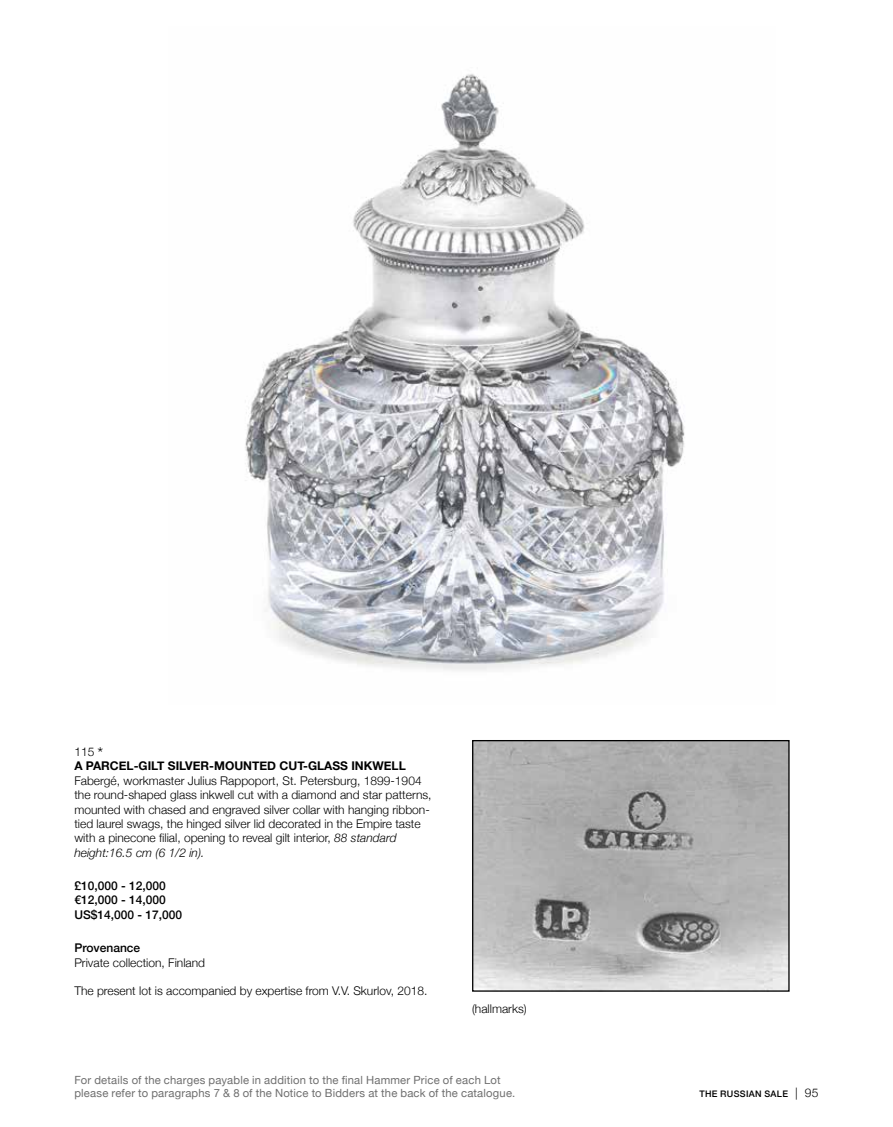
<style>
.page{position:relative;width:893px;height:1127px;background:#fff}
.page>*{position:absolute;margin:0;border:0;box-sizing:border-box;transform-origin:0 0}
.t1{font:300 12px/14.4px "Helvetica Neue";color:#000}
.t2{font:500 12px/14.4px "Helvetica Neue";color:#000}
.t3{font:700 12px/14.4px "Helvetica Neue";color:#000}
.t4{font:11.25px/12.8px "Helvetica Neue";letter-spacing:.015em;color:#6f6f6f}
.t5{font:500 9px "Helvetica Neue";letter-spacing:.035em;color:#000}
.s1{font-weight:300}
.s2{font-weight:300;font-size:16.5px}
.s3{font-style:italic}
.s4{font-weight:300;font-size:12px}
</style>
<div class="page">
<img style="left:245px;top:74px;width:440px;height:597px">
<img style="left:474px;top:742px;width:314px;height:248px">
<div style="left:472px;top:740px;width:318px;height:252px;border:1px solid #000"></div>
<p class="t3" style="left:74px;top:745px;width:333px"><span class="s1">115</span> <span class="s2">*<br></span>A PARCEL-GILT SILVER-MOUNTED CUT-GLASS INKWELL</p>
<p class="t1" style="left:74px;top:772px;width:359px">Fabergé, workmaster Julius Rappoport, St. Petersburg, 1899-1904 the round-shaped glass inkwell cut with a diamond and star patterns, mounted with chased and engraved silver collar with hanging ribbon&shy;tied laurel swags, the hinged silver lid decorated in the Empire taste with a pinecone filial, opening to reveal gilt interior, <span class="s3">88 standard height:16.5 cm (6 1/2 in).</span></p>
<p class="t2" style="left:74px;top:877px;width:109px">£10,000 - 12,000 €12,000 - 14,000<br>US$14,000 - 17,000</p>
<p class="t2" style="left:74px;top:940px;width:67px">Provenance</p>
<p class="t1" style="left:74px;top:954px;width:132px">Private collection, Finland</p>
<p class="t1" style="left:74px;top:983px;width:355px">The present lot is accompanied by expertise from V.V. Skurlov, 2018.</p>
<p class="t1" style="left:472px;top:1001px;width:56px">(hallmarks)</p>
<p class="t4" style="left:74px;top:1075px;width:442px">For details of the charges payable in addition to the final Hammer Price of each Lot please refer to paragraphs 7 &amp; 8 of the Notice to Bidders at the back of the catalogue.</p>
<p class="t5" style="left:699px;top:1087px;width:120px">THE RUSSIAN SALE <span class="s4">| 95</span></p>
</div>
